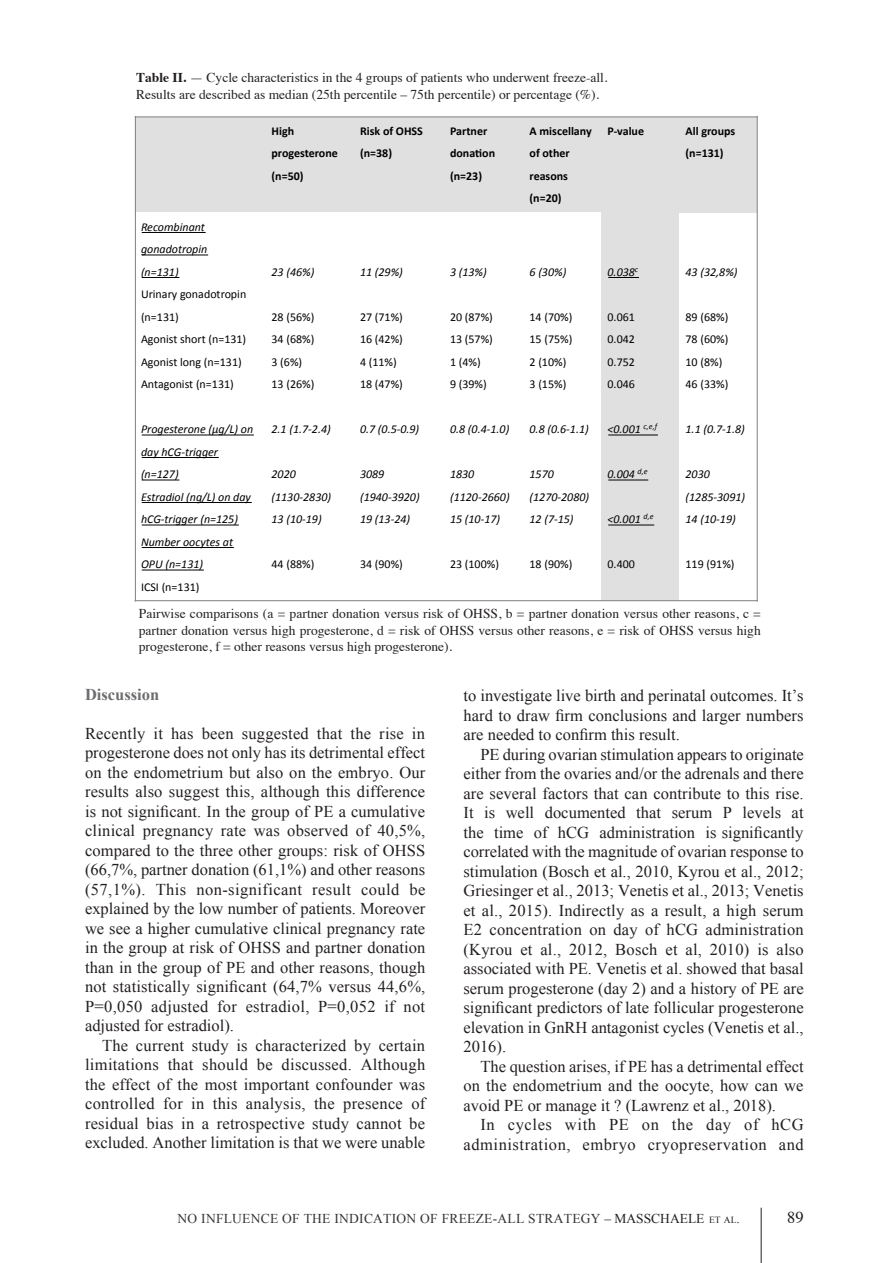
<style>
.page{position:relative;width:893px;height:1263px;background:#fff}
.page>*{position:absolute;margin:0;border:0;box-sizing:border-box;transform-origin:0 0}
.t1{font:16.5px/19.5px "Times New Roman";color:#231f20;text-align:justify}
.t2{font:16.5px/19.5px "Times New Roman";letter-spacing:.035em;color:#231f20;text-align:right}
.t3{font:700 16.5px "Times New Roman";color:#6c6d70}
.t4{font:16.5px "Times";color:#231f20}
.t5{font:13.5px/16.5px "Times";color:#231f20}
.t6{font:13.5px "Times New Roman";letter-spacing:.02em;color:#333}
.t7{font:italic 12px/22.5px "Calibri";color:#000}
.t8{font:12px/22.5px "Calibri";color:#000}
.t9{font:700 12px/22.5px "Calibri";color:#000}
.s1{font-weight:700}
.s2{font-family:"Times";color:#231f20}
.s3{color:#231f20}
.s4{font-size:9.45px;color:#231f20}
</style>
<div class="page">
<hr style="left:761px;top:1208px;width:1px;height:55px;background:#231f20">
<div style="left:135px;top:117px;width:129px;height:96px;background:#e0e0e0"></div>
<div style="left:264px;top:117px;width:90px;height:96px;background:#e0e0e0"></div>
<div style="left:354px;top:117px;width:89px;height:96px;background:#e0e0e0"></div>
<div style="left:443px;top:117px;width:79px;height:96px;background:#e0e0e0"></div>
<div style="left:522px;top:117px;width:79px;height:96px;background:#e0e0e0"></div>
<div style="left:601px;top:117px;width:78px;height:96px;background:#e0e0e0"></div>
<div style="left:679px;top:117px;width:78px;height:96px;background:#e0e0e0"></div>
<div style="left:601px;top:213px;width:78px;height:388px;background:#e0e0e0"></div>
<hr style="left:142px;top:232px;width:64px;height:1px;background:#000">
<hr style="left:142px;top:255px;width:66px;height:1px;background:#000">
<hr style="left:142px;top:277px;width:37px;height:1px;background:#000">
<hr style="left:142px;top:435px;width:112px;height:1px;background:#000">
<hr style="left:142px;top:457px;width:77px;height:1px;background:#000">
<hr style="left:142px;top:480px;width:37px;height:1px;background:#000">
<hr style="left:142px;top:502px;width:110px;height:1px;background:#000">
<hr style="left:142px;top:525px;width:97px;height:1px;background:#000">
<hr style="left:142px;top:547px;width:92px;height:1px;background:#000">
<hr style="left:142px;top:570px;width:62px;height:1px;background:#000">
<hr style="left:608px;top:277px;width:31px;height:1px;background:#000">
<hr style="left:608px;top:435px;width:50px;height:1px;background:#000">
<hr style="left:608px;top:480px;width:40px;height:1px;background:#000">
<hr style="left:608px;top:525px;width:46px;height:1px;background:#000">
<hr style="left:135px;top:116px;width:1px;height:485px;background:#808080">
<hr style="left:757px;top:116px;width:1px;height:485px;background:#808080">
<hr style="left:135px;top:117px;width:623px;height:1px;background:#808080">
<hr style="left:135px;top:600px;width:623px;height:1px;background:#808080">
<p class="t5" style="left:136px;top:71px;width:473px"><span class="s1">Table II.</span> — Cycle characteristics in the 4 groups of patients who underwent freeze-all.<br>Results are described as median (25th percentile – 75th percentile) or percentage (%).</p>
<p class="t7" style="left:141px;top:215px;width:68px">Recombinant gonadotropin (n=131)</p>
<p class="t8" style="left:141px;top:283px;width:107px">Urinary gonadotropin (n=131)<br>Agonist short (n=131)<br>Agonist long (n=131)<br>Antagonist (n=131)</p>
<p class="t7" style="left:141px;top:418px;width:114px">Progesterone (µg/L) on day hCG-trigger (n=127)<br>Estradiol (ng/L) on day hCG-trigger (n=125)<br>Number oocytes at<br>OPU (n=131)</p>
<p class="t8" style="left:141px;top:575px;width:60px">ICSI (n=131)</p>
<p class="t9" style="left:272px;top:119px;width:68px">High progesterone (n=50)</p>
<p class="t9" style="left:360px;top:119px;width:64px">Risk of OHSS (n=38)</p>
<p class="t9" style="left:450px;top:119px;width:47px">Partner dona&lt;on (n=23)</p>
<p class="t9" style="left:530px;top:119px;width:64px">A miscellany of other reasons (n=20)</p>
<p class="t9" style="left:608px;top:119px;width:38px">P-value</p>
<p class="t9" style="left:686px;top:119px;width:51px">All groups (n=131)</p>
<p class="t7" style="left:272px;top:260px;width:44px">23 (46%)</p>
<p class="t8" style="left:272px;top:305px;width:44px">28 (56%)<br>34 (68%)<br>3 (6%)<br>13 (26%)</p>
<p class="t7" style="left:272px;top:418px;width:61px">2.1 (1.7-2.4)</p>
<p class="t7" style="left:272px;top:463px;width:61px">2020 (1130-2830)<br>13 (10-19)</p>
<p class="t8" style="left:272px;top:553px;width:44px">44 (88%)</p>
<p class="t7" style="left:360px;top:260px;width:44px">11 (29%)</p>
<p class="t8" style="left:360px;top:305px;width:44px">27 (71%)<br>16 (42%)<br>4 (11%)<br>18 (47%)</p>
<p class="t7" style="left:360px;top:418px;width:61px">0.7 (0.5-0.9)</p>
<p class="t7" style="left:360px;top:463px;width:61px">3089 (1940-3920)<br>19 (13-24)</p>
<p class="t8" style="left:360px;top:553px;width:44px">34 (90%)</p>
<p class="t7" style="left:450px;top:260px;width:38px">3 (13%)</p>
<p class="t8" style="left:450px;top:305px;width:44px">20 (87%)<br>13 (57%)<br>1 (4%)<br>9 (39%)</p>
<p class="t7" style="left:450px;top:418px;width:61px">0.8 (0.4-1.0)</p>
<p class="t7" style="left:450px;top:463px;width:61px">1830 (1120-2660)<br>15 (10-17)</p>
<p class="t8" style="left:450px;top:553px;width:50px">23 (100%)</p>
<p class="t7" style="left:530px;top:260px;width:38px">6 (30%)</p>
<p class="t8" style="left:530px;top:305px;width:44px">14 (70%)<br>15 (75%)<br>2 (10%)<br>3 (15%)</p>
<p class="t7" style="left:530px;top:418px;width:61px">0.8 (0.6-1.1)</p>
<p class="t7" style="left:530px;top:463px;width:61px">1570 (1270-2080)<br>12 (7-15)</p>
<p class="t8" style="left:530px;top:553px;width:44px">18 (90%)</p>
<p class="t7" style="left:608px;top:260px;width:32px">0.038<sup>c</sup></p>
<p class="t8" style="left:608px;top:305px;width:29px;text-align:justify">0.061<br>0.042<br>0.752<br>0.046</p>
<p class="t7" style="left:608px;top:418px;width:51px">&lt;0.001 <sup>c,e,f</sup></p>
<p class="t7" style="left:608px;top:463px;width:41px">0.004 <sup>d,e</sup></p>
<p class="t7" style="left:608px;top:508px;width:47px">&lt;0.001 <sup>d,e</sup></p>
<p class="t8" style="left:608px;top:553px;width:29px">0.400</p>
<p class="t7" style="left:686px;top:260px;width:53px">43 (32,8%)</p>
<p class="t8" style="left:686px;top:305px;width:44px">89 (68%)<br>78 (60%)<br>10 (8%)<br>46 (33%)</p>
<p class="t7" style="left:686px;top:418px;width:61px">1.1 (0.7-1.8)</p>
<p class="t7" style="left:686px;top:463px;width:61px">2030 (1285-3091)<br>14 (10-19)</p>
<p class="t8" style="left:686px;top:553px;width:50px">119 (91%)</p>
<p class="t5" style="left:139px;top:607px;width:623px;text-align:justify">Pairwise comparisons (a = partner donation versus risk of OHSS, b = partner donation versus other reasons, c = partner donation versus high progesterone, d = risk of OHSS versus other reasons, e = risk of OHSS versus high progesterone, f = other reasons versus high progesterone).</p>
<p class="t3" style="left:85px;top:685px;width:76px">Discussion</p>
<p class="t1" style="left:85px;top:723px;width:342px">Recently it has been suggested that the rise in progesterone does not only has its detrimental effect on the endometrium but also on the embryo. Our results also suggest this, although this difference is not significant. In the group of PE a cumulative clinical pregnancy rate was observed of 40,5%, compared to the three other groups: risk of OHSS (66,7%, partner donation (61,1%) and other reasons (57,1%). This non-significant result could be explained by the low number of patients. Moreover we see a higher cumulative clinical pregnancy rate in the group at risk of OHSS and partner donation than in the group of PE and other reasons, though not statistically significant (64,7% versus 44,6%, P=0,050 adjusted for estradiol, P=0,052 if not adjusted for estradiol).</p>
<p class="t1" style="left:85px;top:1035px;width:342px;text-indent:17px">The current study is characterized by certain limitations that should be discussed. Although the effect of the most important confounder was controlled for in this analysis, the presence of residual bias in a retrospective study cannot be excluded. Another limitation is that we were unable</p>
<p class="t1" style="left:463px;top:686px;width:342px">to investigate live birth and perinatal outcomes. It’s hard to draw firm conclusions and larger numbers are needed to confirm this result.</p>
<p class="t1" style="left:463px;top:744px;width:342px;text-indent:17px">PE during ovarian stimulation appears to originate either from the ovaries and/or the adrenals and there are several factors that can contribute to this rise.<br>It is well documented that serum P levels at the time of hCG administration is significantly correlated with the magnitude of ovarian response to stimulation (Bosch et al., 2010, Kyrou et al., 2012; Griesinger et al., 2013; Venetis et al., 2013; Venetis et al., 2015). Indirectly as a result, a high serum E2 concentration on day of hCG administration (Kyrou et al., 2012, Bosch et al, 2010) is also associated with PE. Venetis et al. showed that basal serum progesterone (day 2) and a history of PE are significant predictors of late follicular progesterone elevation in GnRH antagonist cycles (Venetis et al., 2016).</p>
<p class="t1" style="left:463px;top:1056px;width:342px;text-indent:17px">The question arises, if PE has a detrimental effect on the endometrium and the oocyte, how can we avoid PE or manage it ? (Lawrenz et al., 2018).</p>
<p class="t2" style="left:463px;top:1115px;width:342px">In cycles with PE on the day of hCG administration, embryo cryopreservation and</p>
<p class="t6" style="left:178px;top:1211px;width:564px">NO INFLUENCE OF THE INDICATION OF FREEZE-ALL STRATEGY <span class="s2">–</span> <span class="s3">MASSCHAELE</span> <span class="s4">eT al</span><span class="s3">.</span></p>
<p class="t4" style="left:787px;top:1211px;width:18px">89</p>
</div>
